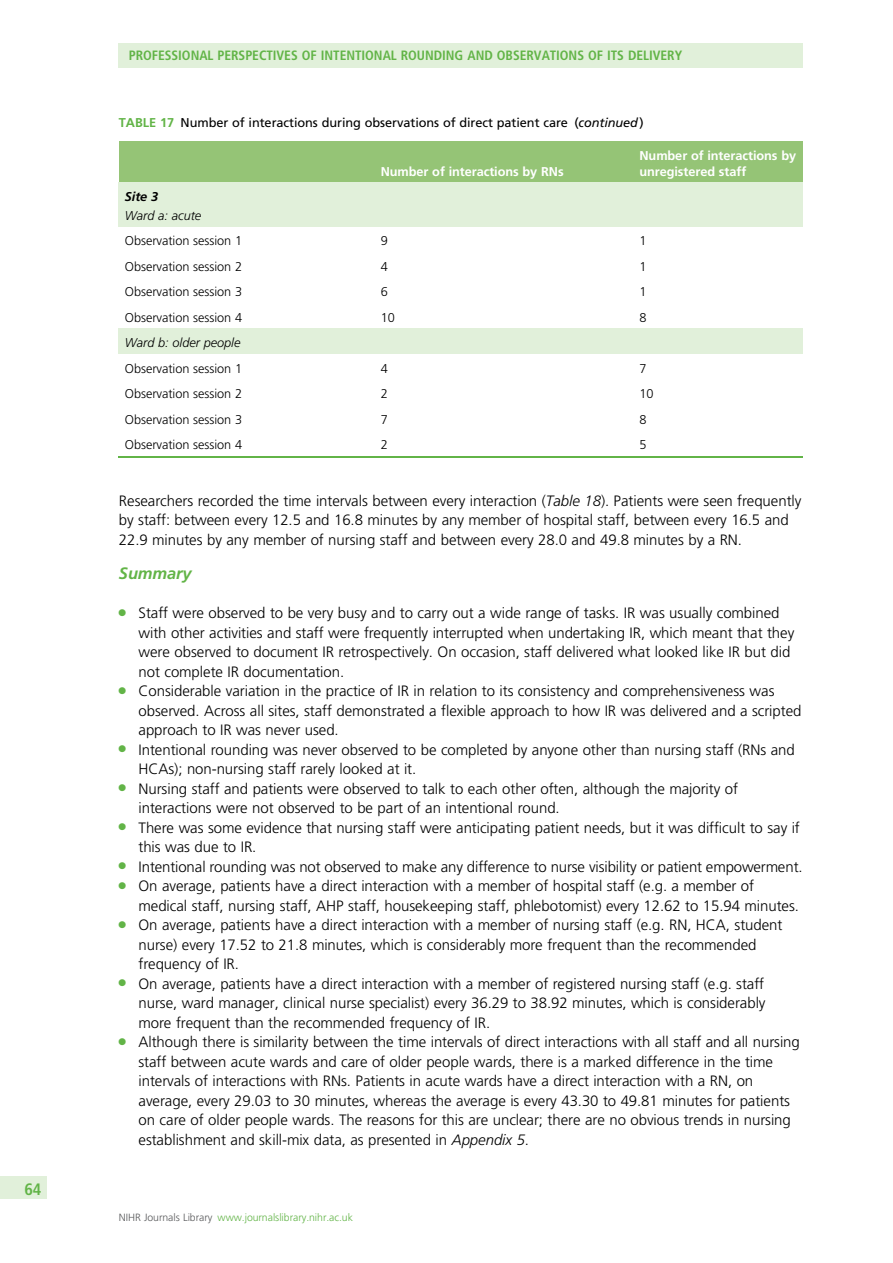
<style>
.page{position:relative;width:893px;height:1263px;background:#fff}
.page>*{position:absolute;margin:0;border:0;box-sizing:border-box;transform-origin:0 0}
.t1{font:16.5px "Adv TT1 a 8 a 9 c 4 a.BI";color:#62b447}
.t2{font:16.5px "Adv TT24 c 3 cae 3.B";color:#62b447}
.t3{font:15px/19.5px "Adv T Tebabd 7 da";color:#000}
.t4{font:13.5px "Adv TT24 c 3 cae 3.B";color:#62b447}
.t5{font:12.75px "Adv T Tebabd 7 da";color:#000}
.t6{font:12.75px "Adv TT118 e 7927";color:#000}
.t7{font:12.75px/15px "Adv TT6 c 1 def 61.B";color:#fff}
.t8{font:12.75px "Adv TT49 bbc 31 f.I";color:#000}
.t9{font:12.75px "Adv TT1 a 8 a 9 c 4 a.BI";color:#000}
.t10{font:10.5px "Adv T Tebabd 7 da";color:#62b447}
.s1{font-family:"Adv TT6 c 1 def 61.B";color:#62b447}
.s2{font-family:"Adv T Tffbb 85 e 5.I"}
.s3{font-family:"Adv TT49 bbc 31 f.I"}
.s4{font-family:"Adv T Tfd 02 ddc 9";font-size:12px;color:#62b447}
.s5{color:#58595b}
</style>
<div class="page">
<div style="left:119px;top:141px;width:262px;height:41px;background:#95c476"></div>
<div style="left:305px;top:141px;width:334px;height:41px;background:#95c476"></div>
<div style="left:564px;top:141px;width:239px;height:41px;background:#95c476"></div>
<div style="left:119px;top:182px;width:684px;height:44px;background:#e1f0da"></div>
<div style="left:119px;top:329px;width:684px;height:25px;background:#e1f0da"></div>
<hr style="left:119px;top:456px;width:684px;height:1px;background:#62b447">
<div style="left:119px;top:44px;width:684px;height:24px;background:#e1f0da"></div>
<div style="left:0;top:1176px;width:47px;height:23px;background:#e1f0da"></div>
<p class="t2" style="left:24px;top:1179px;width:18px">64</p>
<p class="t4" style="left:129px;top:47px;width:555px">PROFESSIONAL PERSPECTIVES OF INTENTIONAL ROUNDING AND OBSERVATIONS OF ITS DELIVERY</p>
<p class="t6" style="left:119px;top:118px;width:526px"><span class="s1">TABLE 17</span> Number of interactions during observations of direct patient care (<span class="s2">continued</span>)</p>
<p class="t7" style="left:381px;top:165px;width:184px">Number of interactions by RNs</p>
<p class="t7" style="left:639px;top:150px;width:158px">Number of interactions by unregistered staff</p>
<p class="t9" style="left:125px;top:191px;width:35px">Site 3</p>
<p class="t8" style="left:125px;top:210px;width:78px">Ward a: acute</p>
<p class="t5" style="left:125px;top:236px;width:119px">Observation session 1</p>
<p class="t5" style="left:381px;top:236px;width:9px">9</p>
<p class="t5" style="left:639px;top:236px;width:9px">1</p>
<p class="t5" style="left:125px;top:261px;width:119px">Observation session 2</p>
<p class="t5" style="left:381px;top:261px;width:9px">4</p>
<p class="t5" style="left:639px;top:261px;width:9px">1</p>
<p class="t5" style="left:125px;top:287px;width:119px">Observation session 3</p>
<p class="t5" style="left:381px;top:287px;width:9px">6</p>
<p class="t5" style="left:639px;top:287px;width:9px">1</p>
<p class="t5" style="left:125px;top:312px;width:119px">Observation session 4</p>
<p class="t5" style="left:381px;top:312px;width:16px">10</p>
<p class="t5" style="left:639px;top:312px;width:9px">8</p>
<p class="t8" style="left:125px;top:338px;width:117px">Ward b: older people</p>
<p class="t5" style="left:125px;top:363px;width:119px">Observation session 1</p>
<p class="t5" style="left:381px;top:363px;width:9px">4</p>
<p class="t5" style="left:639px;top:363px;width:9px">7</p>
<p class="t5" style="left:125px;top:389px;width:119px">Observation session 2</p>
<p class="t5" style="left:381px;top:389px;width:9px">2</p>
<p class="t5" style="left:639px;top:389px;width:16px">10</p>
<p class="t5" style="left:125px;top:414px;width:119px">Observation session 3</p>
<p class="t5" style="left:381px;top:414px;width:9px">7</p>
<p class="t5" style="left:639px;top:414px;width:9px">8</p>
<p class="t5" style="left:125px;top:440px;width:119px">Observation session 4</p>
<p class="t5" style="left:381px;top:440px;width:9px">2</p>
<p class="t5" style="left:639px;top:440px;width:9px">5</p>
<p class="t3" style="left:119px;top:492px;width:684px">Researchers recorded the time intervals between every interaction (<span class="s3">Table 18</span>). Patients were seen frequently by staff: between every 12.5 and 16.8 minutes by any member of hospital staff, between every 16.5 and<br>22.9 minutes by any member of nursing staff and between every 28.0 and 49.8 minutes by a RN.</p>
<p class="t1" style="left:119px;top:567px;width:74px">Summary</p>
<p class="t3" style="left:118px;top:604px;width:663px"><span class="s4">l</span> Staff were observed to be very busy and to carry out a wide range of tasks. IR was usually combined</p>
<p class="t3" style="left:139px;top:624px;width:657px">with other activities and staff were frequently interrupted when undertaking IR, which meant that they</p>
<p class="t3" style="left:139px;top:643px;width:653px">were observed to document IR retrospectively. On occasion, staff delivered what looked like IR but did</p>
<p class="t3" style="left:139px;top:663px;width:207px">not complete IR documentation.</p>
<p class="t3" style="left:118px;top:682px;width:658px"><span class="s4">l</span> Considerable variation in the practice of IR in relation to its consistency and comprehensiveness was</p>
<p class="t3" style="left:139px;top:702px;width:664px">observed. Across all sites, staff demonstrated a flexible approach to how IR was delivered and a scripted</p>
<p class="t3" style="left:139px;top:721px;width:202px">approach to IR was never used.</p>
<p class="t3" style="left:118px;top:741px;width:679px"><span class="s4">l</span> Intentional rounding was never observed to be completed by anyone other than nursing staff (RNs and</p>
<p class="t3" style="left:139px;top:760px;width:279px">HCAs); non-nursing staff rarely looked at it.</p>
<p class="t3" style="left:118px;top:780px;width:622px"><span class="s4">l</span> Nursing staff and patients were observed to talk to each other often, although the majority of</p>
<p class="t3" style="left:139px;top:799px;width:423px">interactions were not observed to be part of an intentional round.</p>
<p class="t3" style="left:118px;top:819px;width:684px"><span class="s4">l</span> There was some evidence that nursing staff were anticipating patient needs, but it was difficult to say if</p>
<p class="t3" style="left:139px;top:838px;width:119px">this was due to IR.</p>
<p class="t3" style="left:118px;top:858px;width:686px"><span class="s4">l</span> Intentional rounding was not observed to make any difference to nurse visibility or patient empowerment.</p>
<p class="t3" style="left:118px;top:877px;width:638px"><span class="s4">l</span> On average, patients have a direct interaction with a member of hospital staff (e.g. a member of</p>
<p class="t3" style="left:139px;top:897px;width:662px">medical staff, nursing staff, AHP staff, housekeeping staff, phlebotomist) every 12.62 to 15.94 minutes.</p>
<p class="t3" style="left:118px;top:916px;width:666px"><span class="s4">l</span> On average, patients have a direct interaction with a member of nursing staff (e.g. RN, HCA, student</p>
<p class="t3" style="left:139px;top:936px;width:619px">nurse) every 17.52 to 21.8 minutes, which is considerably more frequent than the recommended</p>
<p class="t3" style="left:139px;top:955px;width:102px">frequency of IR.</p>
<p class="t3" style="left:118px;top:975px;width:648px"><span class="s4">l</span> On average, patients have a direct interaction with a member of registered nursing staff (e.g. staff</p>
<p class="t3" style="left:139px;top:994px;width:628px">nurse, ward manager, clinical nurse specialist) every 36.29 to 38.92 minutes, which is considerably</p>
<p class="t3" style="left:139px;top:1014px;width:353px">more frequent than the recommended frequency of IR.</p>
<p class="t3" style="left:118px;top:1033px;width:684px"><span class="s4">l</span> Although there is similarity between the time intervals of direct interactions with all staff and all nursing</p>
<p class="t3" style="left:139px;top:1053px;width:636px">staff between acute wards and care of older people wards, there is a marked difference in the time</p>
<p class="t3" style="left:139px;top:1072px;width:616px">intervals of interactions with RNs. Patients in acute wards have a direct interaction with a RN, on</p>
<p class="t3" style="left:139px;top:1092px;width:653px">average, every 29.03 to 30 minutes, whereas the average is every 43.30 to 49.81 minutes for patients</p>
<p class="t3" style="left:139px;top:1111px;width:654px">on care of older people wards. The reasons for this are unclear; there are no obvious trends in nursing</p>
<p class="t3" style="left:139px;top:1131px;width:392px">establishment and skill-mix data, as presented in <span class="s3">Appendix 5</span>.</p>
<p class="t10" style="left:119px;top:1213px;width:236px"><span class="s5">NIHR Journals Library</span> www.journalslibrary.nihr.ac.uk</p>
</div>
